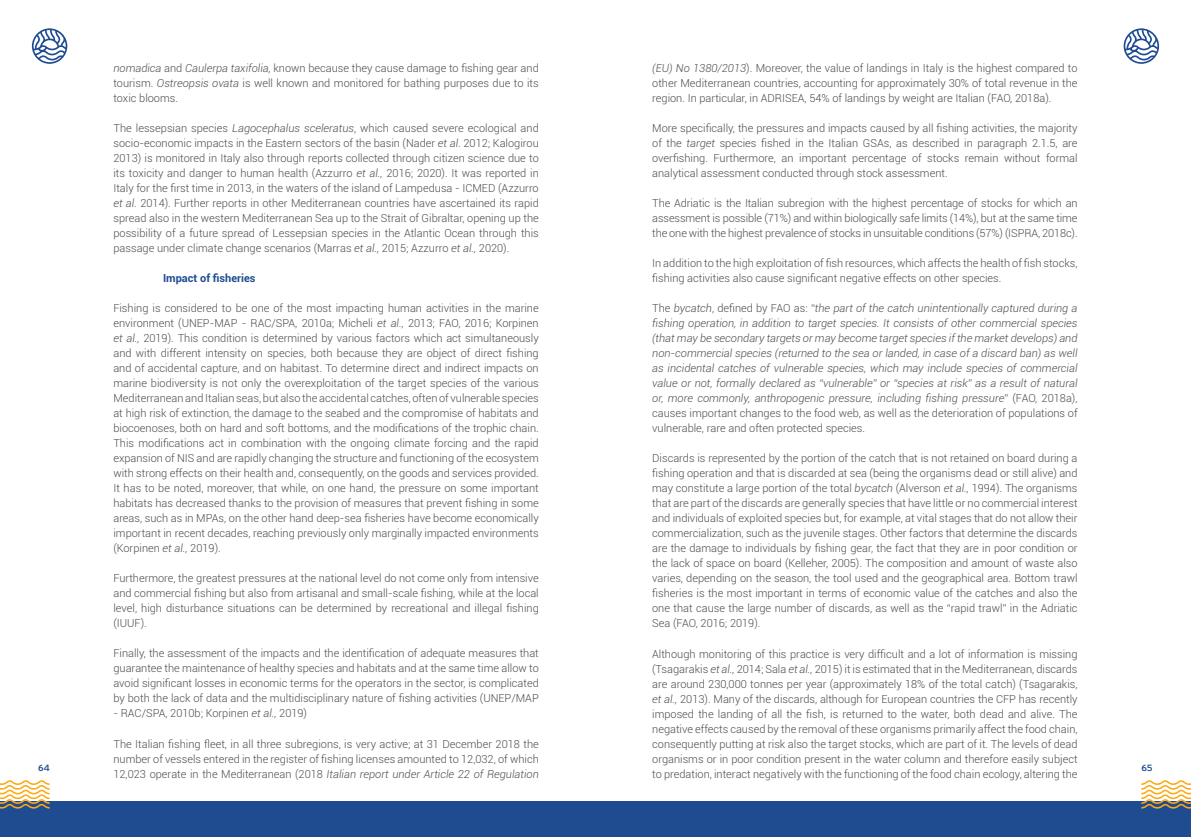
<style>
.page{position:relative;width:1191px;height:837px;background:#fff}
.page>*{position:absolute;margin:0;border:0;box-sizing:border-box;transform-origin:0 0}
.t1{font:300 11px/15px "Roboto";color:#4e4b4c;text-align:justify}
.t2{font:italic 300 11px/15px "Roboto";color:#4e4b4c;text-align:justify}
.t3{font:700 11px "Roboto";color:#1f4c90}
.t4{font:700 9px "Ko Ho";color:#1f4c90}
.s1{font-style:italic}
.s2{font-style:normal}
</style>
<div class="page">
<div style="left:0;top:801px;width:1191px;height:35px;background:#1f4c90"></div>
<svg style="left:1141px;top:780px;width:50px;height:28px"></svg>
<svg style="left:0;top:780px;width:50px;height:28px"></svg>
<svg style="left:32px;top:28px;width:35px;height:36px"></svg>
<svg style="left:1123px;top:28px;width:36px;height:36px"></svg>
<p class="t1" style="left:652px;top:60px;width:427px"><span class="s1">(EU) No 1380/2013</span>). Moreover, the value of landings in Italy is the highest compared to other Mediterranean countries, accounting for approximately 30% of total revenue in the region. In particular, in ADRISEA, 54% of landings by weight are Italian (FAO, 2018a).</p>
<p class="t1" style="left:652px;top:120px;width:427px">More specifically, the pressures and impacts caused by all fishing activities, the majority of the <span class="s1">target</span> species fished in the Italian GSAs, as described in paragraph 2.1.5, are overfishing. Furthermore, an important percentage of stocks remain without formal analytical assessment conducted through stock assessment.</p>
<p class="t1" style="left:652px;top:195px;width:427px">The Adriatic is the Italian subregion with the highest percentage of stocks for which an assessment is possible (71%) and within biologically safe limits (14%), but at the same time the one with the highest prevalence of stocks in unsuitable conditions (57%) (ISPRA, 2018c).</p>
<p class="t1" style="left:652px;top:255px;width:427px">In addition to the high exploitation of fish resources, which affects the health of fish stocks, fishing activities also cause significant negative effects on other species.</p>
<p class="t2" style="left:652px;top:300px;width:427px"><span class="s2">The</span> bycatch<span class="s2">, defined by FAO as: “</span>the part of the catch unintentionally captured during a fishing operation, in addition to target species. It consists of other commercial species (that may be secondary targets or may become target species if the market develops) and non-commercial species (returned to the sea or landed, in case of a discard ban) as well as incidental catches of vulnerable species, which may include species of commercial value or not, formally declared as “vulnerable” or “species at risk” as a result of natural or, more commonly, anthropogenic pressure, including fishing pressure<span class="s2">” (FAO, 2018a), causes important changes to the food web, as well as the deterioration of populations of vulnerable, rare and often protected species.</span></p>
<p class="t1" style="left:652px;top:450px;width:427px">Discards is represented by the portion of the catch that is not retained on board during a fishing operation and that is discarded at sea (being the organisms dead or still alive) and may constitute a large portion of the total <span class="s1">bycatch</span> (Alverson <span class="s1">et al.,</span> 1994). The organisms that are part of the discards are generally species that have little or no commercial interest and individuals of exploited species but, for example, at vital stages that do not allow their commercialization, such as the juvenile stages. Other factors that determine the discards are the damage to individuals by fishing gear, the fact that they are in poor condition or the lack of space on board (Kelleher, 2005). The composition and amount of waste also varies, depending on the season, the tool used and the geographical area. Bottom trawl fisheries is the most important in terms of economic value of the catches and also the one that cause the large number of discards, as well as the “rapid trawl” in the Adriatic Sea (FAO, 2016; 2019).</p>
<p class="t1" style="left:652px;top:645px;width:427px">Although monitoring of this practice is very difficult and a lot of information is missing (Tsagarakis <span class="s1">et al.,</span> 2014; Sala <span class="s1">et al.,</span> 2015) it is estimated that in the Mediterranean, discards are around 230,000 tonnes per year (approximately 18% of the total catch) (Tsagarakis, <span class="s1">et al.,</span> 2013). Many of the discards, although for European countries the CFP has recently imposed the landing of all the fish, is returned to the water, both dead and alive. The negative effects caused by the removal of these organisms primarily affect the food chain, consequently putting at risk also the target stocks, which are part of it. The levels of dead organisms or in poor condition present in the water column and therefore easily subject to predation, interact negatively with the functioning of the food chain ecology, altering the</p>
<p class="t1" style="left:113px;top:60px;width:427px"><span class="s1">nomadica</span> and <span class="s1">Caulerpa taxifolia,</span> known because they cause damage to fishing gear and tourism. <span class="s1">Ostreopsis ovata</span> is well known and monitored for bathing purposes due to its toxic blooms.</p>
<p class="t1" style="left:113px;top:120px;width:427px">The lessepsian species <span class="s1">Lagocephalus sceleratus</span>, which caused severe ecological and socio-economic impacts in the Eastern sectors of the basin (Nader <span class="s1">et al</span>. 2012; Kalogirou 2013) is monitored in Italy also through reports collected through citizen science due to its toxicity and danger to human health (Azzurro <span class="s1">et al.,</span> 2016; 2020). It was reported in Italy for the first time in 2013, in the waters of the island of Lampedusa - ICMED (Azzurro <span class="s1">et al.</span> 2014). Further reports in other Mediterranean countries have ascertained its rapid spread also in the western Mediterranean Sea up to the Strait of Gibraltar, opening up the possibility of a future spread of Lessepsian species in the Atlantic Ocean through this passage under climate change scenarios (Marras <span class="s1">et al.,</span> 2015; Azzurro <span class="s1">et al.,</span> 2020).</p>
<p class="t3" style="left:163px;top:270px;width:94px">Impact of fisheries</p>
<p class="t1" style="left:113px;top:300px;width:427px">Fishing is considered to be one of the most impacting human activities in the marine environment (UNEP-MAP - RAC/SPA, 2010a; Micheli <span class="s1">et al.,</span> 2013; FAO, 2016; Korpinen <span class="s1">et al.,</span> 2019). This condition is determined by various factors which act simultaneously and with different intensity on species, both because they are object of direct fishing and of accidental capture, and on habitast. To determine direct and indirect impacts on marine biodiversity is not only the overexploitation of the target species of the various Mediterranean and Italian seas, but also the accidental catches, often of vulnerable species at high risk of extinction, the damage to the seabed and the compromise of habitats and biocoenoses, both on hard and soft bottoms, and the modifications of the trophic chain.<br>This modifications act in combination with the ongoing climate forcing and the rapid expansion of NIS and are rapidly changing the structure and functioning of the ecosystem with strong effects on their health and, consequently, on the goods and services provided.<br>It has to be noted, moreover, that while, on one hand, the pressure on some important habitats has decreased thanks to the provision of measures that prevent fishing in some areas, such as in MPAs, on the other hand deep-sea fisheries have become economically important in recent decades, reaching previously only marginally impacted environments (Korpinen <span class="s1">et al.,</span> 2019).</p>
<p class="t1" style="left:113px;top:570px;width:427px">Furthermore, the greatest pressures at the national level do not come only from intensive and commercial fishing but also from artisanal and small-scale fishing, while at the local level, high disturbance situations can be determined by recreational and illegal fishing (IUUF).</p>
<p class="t1" style="left:113px;top:645px;width:427px">Finally, the assessment of the impacts and the identification of adequate measures that guarantee the maintenance of healthy species and habitats and at the same time allow to avoid significant losses in economic terms for the operators in the sector, is complicated by both the lack of data and the multidisciplinary nature of fishing activities (UNEP/MAP</p>
<p class="t1" style="left:113px;top:705px;width:195px">- RAC/SPA, 2010b; Korpinen <span class="s1">et al.,</span> 2019)</p>
<p class="t1" style="left:113px;top:735px;width:427px">The Italian fishing fleet, in all three subregions, is very active; at 31 December 2018 the number of vessels entered in the register of fishing licenses amounted to 12,032, of which 12,023 operate in the Mediterranean (2018 <span class="s1">Italian report under Article 22 of Regulation</span></p>
<p class="t4" style="left:38px;top:759px;width:13px">64</p>
<p class="t4" style="left:1141px;top:759px;width:13px">65</p>
</div>
